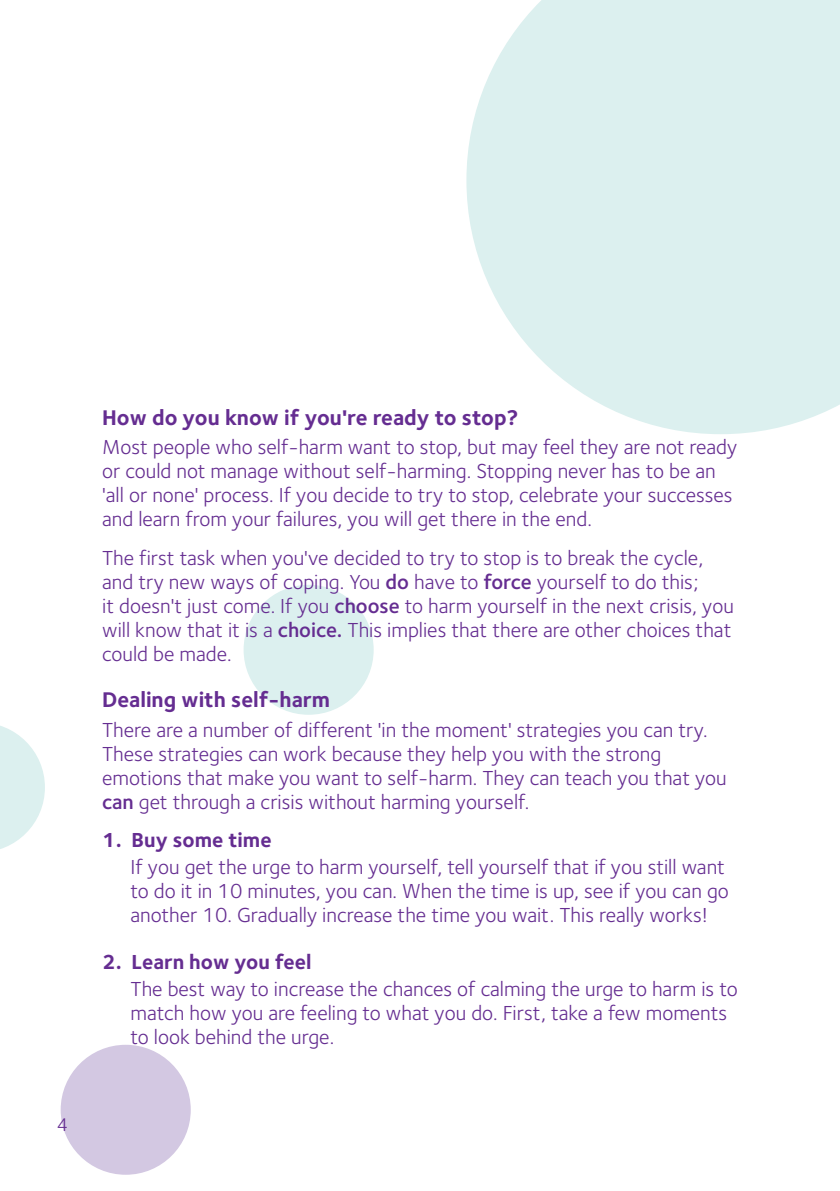
<style>
.page{position:relative;width:840px;height:1191px;background:#fff}
.page>*{position:absolute;margin:0;border:0;box-sizing:border-box;transform-origin:0 0}
.t1{font:700 22px "Foundry Sterling";color:#652d91}
.t2{font:21px/24px "Foundry Sterling";color:#652d91}
.t3{font:700 21px "Foundry Sterling";color:#652d91}
.t4{font:19px "Foundry Sterling";color:#652d91}
.s1{font-weight:600}
</style>
<div class="page">
<svg style="left:0;top:726px;width:45px;height:123px"></svg>
<div style="left:243px;top:585px;width:130px;height:130px;background:#dcf0ef;border-radius:50%"></div>
<div style="left:61px;top:1044px;width:130px;height:130px;background:#d3c8e2;border-radius:50%"></div>
<svg style="left:466px;top:0;width:373px;height:434px;background:#e0f1f0"></svg>
<p class="t4" style="left:57px;top:1117px;width:13px">4</p>
<p class="t1" style="left:102px;top:408px;width:417px">How do you know if you're ready to stop?</p>
<p class="t2" style="left:102px;top:437px;width:636px">Most people who self-harm want to stop, but may feel they are not ready or could not manage without self-harming. Stopping never has to be an 'all or none' process. If you decide to try to stop, celebrate your successes and learn from your failures, you will get there in the end.</p>
<p class="t2" style="left:102px;top:547px;width:633px">The first task when you've decided to try to stop is to break the cycle, and try new ways of coping. You <span class="s1">do</span> have to <span class="s1">force</span> yourself to do this;<br>it doesn't just come. If you <span class="s1">choose</span> to harm yourself in the next crisis, you will know that it is a <span class="s1">choice.</span> This implies that there are other choices that could be made.</p>
<p class="t1" style="left:102px;top:691px;width:229px">Dealing with self-harm</p>
<p class="t2" style="left:102px;top:719px;width:626px">There are a number of different 'in the moment' strategies you can try.<br>These strategies can work because they help you with the strong emotions that make you want to self-harm. They can teach you that you <span class="s1">can</span> get through a crisis without harming yourself.</p>
<p class="t3" style="left:102px;top:831px;width:171px">1. Buy some time</p>
<p class="t2" style="left:130px;top:856px;width:599px">If you get the urge to harm yourself, tell yourself that if you still want to do it in 10 minutes, you can. When the time is up, see if you can go another 10. Gradually increase the time you wait. This really works!</p>
<p class="t3" style="left:102px;top:953px;width:211px">2. Learn how you feel</p>
<p class="t2" style="left:130px;top:978px;width:608px">The best way to increase the chances of calming the urge to harm is to match how you are feeling to what you do. First, take a few moments to look behind the urge.</p>
</div>
